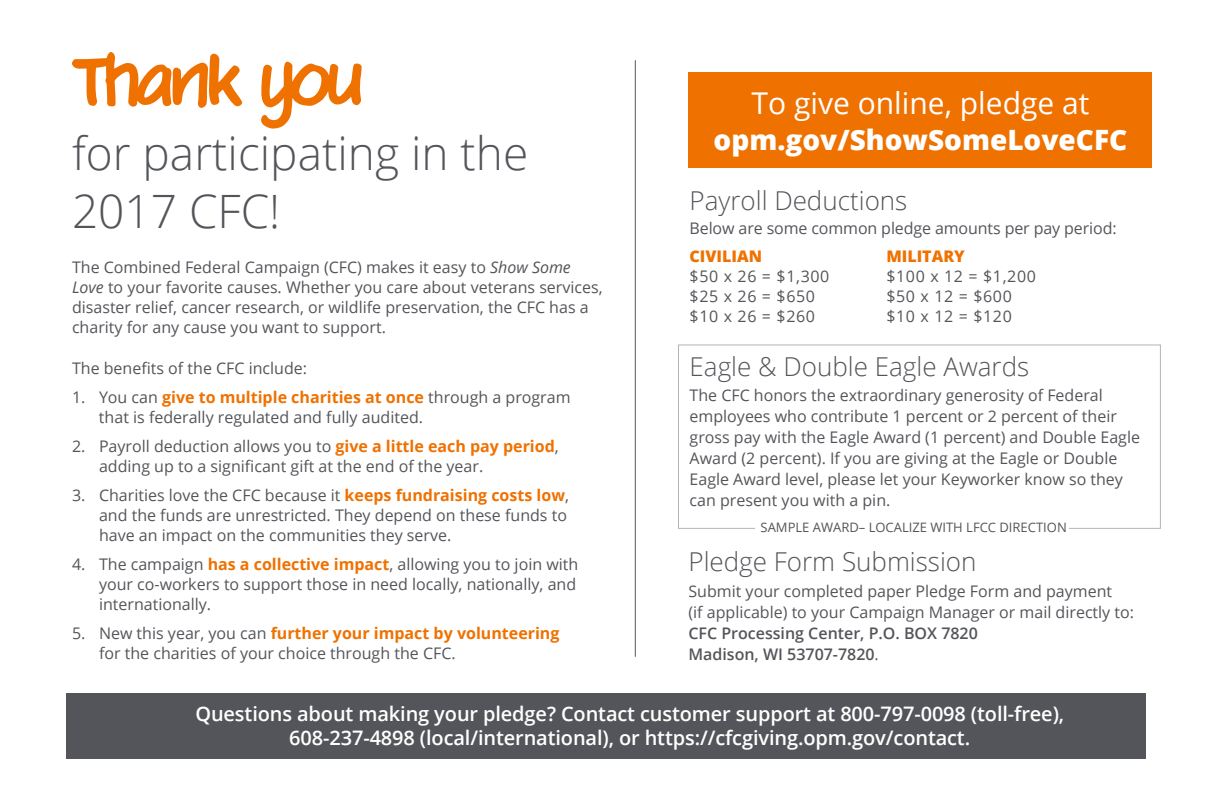
<style>
.page{position:relative;width:1224px;height:792px;background:#fff}
.page>*{position:absolute;margin:0;border:0;box-sizing:border-box;transform-origin:0 0}
.t1{font:300 46px/58px "Open Sans";color:#54555a}
.t2{font:30px "Open Sans";color:#fff}
.t3{font:800 28px "Open Sans";color:#fff}
.t4{font:300 26px "Open Sans";color:#54555a}
.t5{font:600 20px/24px "Open Sans";letter-spacing:-.005em;color:#fff;text-align:center}
.t6{font:16px/20px "Open Sans";color:#54555a}
.t7{font:16px/20px "Open Sans";letter-spacing:.04em;color:#54555a}
.t8{font:600 16px/21px "Open Sans";color:#54555a}
.t9{font:800 16px "Open Sans";color:#ef7100}
.t10{font:13px "Open Sans";color:#54555a}
.s1{font-style:italic}
.s2{font-weight:700;color:#ef7100}
.s3{font-weight:400}
</style>
<div class="page">
<div style="left:689px;top:72px;width:463px;height:96px;background:#ef7100"></div>
<svg style="left:72px;top:52px;width:290px;height:77px"></svg>
<hr style="left:635px;top:60px;width:1px;height:597px;background:#54555a">
<div style="left:66px;top:694px;width:1080px;height:65px;background:#54555a"></div>
<h1 class="t1" style="left:72px;top:123px;width:458px">for participating in the<br>2017 CFC!</h1>
<p class="t6" style="left:72px;top:256px;width:532px">The Combined Federal Campaign (CFC) makes it easy to <span class="s1">Show Some Love</span> to your favorite causes. Whether you care about veterans services, disaster relief, cancer research, or wildlife preservation, the CFC has a charity for any cause you want to support.</p>
<p class="t6" style="left:72px;top:358px;width:237px">The benefits of the CFC include:</p>
<p class="t6" style="left:99px;top:387px;width:473px;text-indent:-27px">1. You can <span class="s2">give to multiple charities at once</span> through a program that is federally regulated and fully audited.</p>
<p class="t6" style="left:99px;top:436px;width:461px;text-indent:-27px">2. Payroll deduction allows you to <span class="s2">give a little each pay period</span>, adding up to a significant gift at the end of the year.</p>
<p class="t6" style="left:99px;top:485px;width:471px;text-align:justify;text-indent:-27px">3. Charities love the CFC because it <span class="s2">keeps fundraising costs low</span>, and the funds are unrestricted. They depend on these funds to have an impact on the communities they serve.</p>
<p class="t6" style="left:99px;top:554px;width:481px;text-indent:-27px">4. The campaign <span class="s2">has a collective impact</span>, allowing you to join with your co-workers to support those in need locally, nationally, and internationally.</p>
<p class="t6" style="left:99px;top:623px;width:462px;text-indent:-27px">5. New this year, you can <span class="s2">further your impact by volunteering </span>for the charities of your choice through the CFC.</p>
<h2 class="t2" style="left:752px;top:82px;width:339px">To give online, pledge at</h2>
<h3 class="t3" style="left:714px;top:118px;width:415px">opm.gov/ShowSomeLoveCFC</h3>
<h3 class="t4" style="left:690px;top:182px;width:219px">Payroll Deductions</h3>
<p class="t6" style="left:690px;top:217px;width:429px">Below are some common pledge amounts per pay period:</p>
<p class="t9" style="left:690px;top:244px;width:74px">CIVILIAN</p>
<p class="t7" style="left:690px;top:265px;width:141px">$50 x 26 = $1,300 $25 x 26 = $650 $10 x 26 = $260</p>
<h3 class="t4" style="left:690px;top:349px;width:341px">Eagle &amp; Double Eagle Awards</h3>
<p class="t6" style="left:690px;top:385px;width:452px;line-height:21px">The CFC honors the extraordinary generosity of Federal employees who contribute 1 percent or 2 percent of their gross pay with the Eagle Award (1 percent) and Double Eagle Award (2 percent). If you are giving at the Eagle or Double Eagle Award level, please let your Keyworker know so they can present you with a pin.</p>
<p class="t9" style="left:886px;top:244px;width:80px">MILITARY</p>
<p class="t7" style="left:886px;top:265px;width:151px">$100 x 12 = $1,200 $50 x 12 = $600 $10 x 12 = $120</p>
<p class="t10" style="left:761px;top:519px;width:308px">SAMPLE AWARD– LOCALIZE WITH LFCC DIRECTION</p>
<h3 class="t4" style="left:688px;top:543px;width:290px">Pledge Form Submission</h3>
<p class="t6" style="left:688px;top:580px;width:447px;line-height:21px">Submit your completed paper Pledge Form and payment<br>(if applicable) to your Campaign Manager or mail directly to:</p>
<p class="t8" style="left:688px;top:622px;width:291px">CFC Processing Center, P.O. BOX 7820<br>Madison, WI 53707-7820<span class="s3">.</span></p>
<p class="t5" style="left:195px;top:701px;width:870px">Questions about making your pledge? Contact customer support at 800-797-0098 (toll-free),<br>608-237-4898 (local/international), or https://cfcgiving.opm.gov/contact.</p>
</div>
